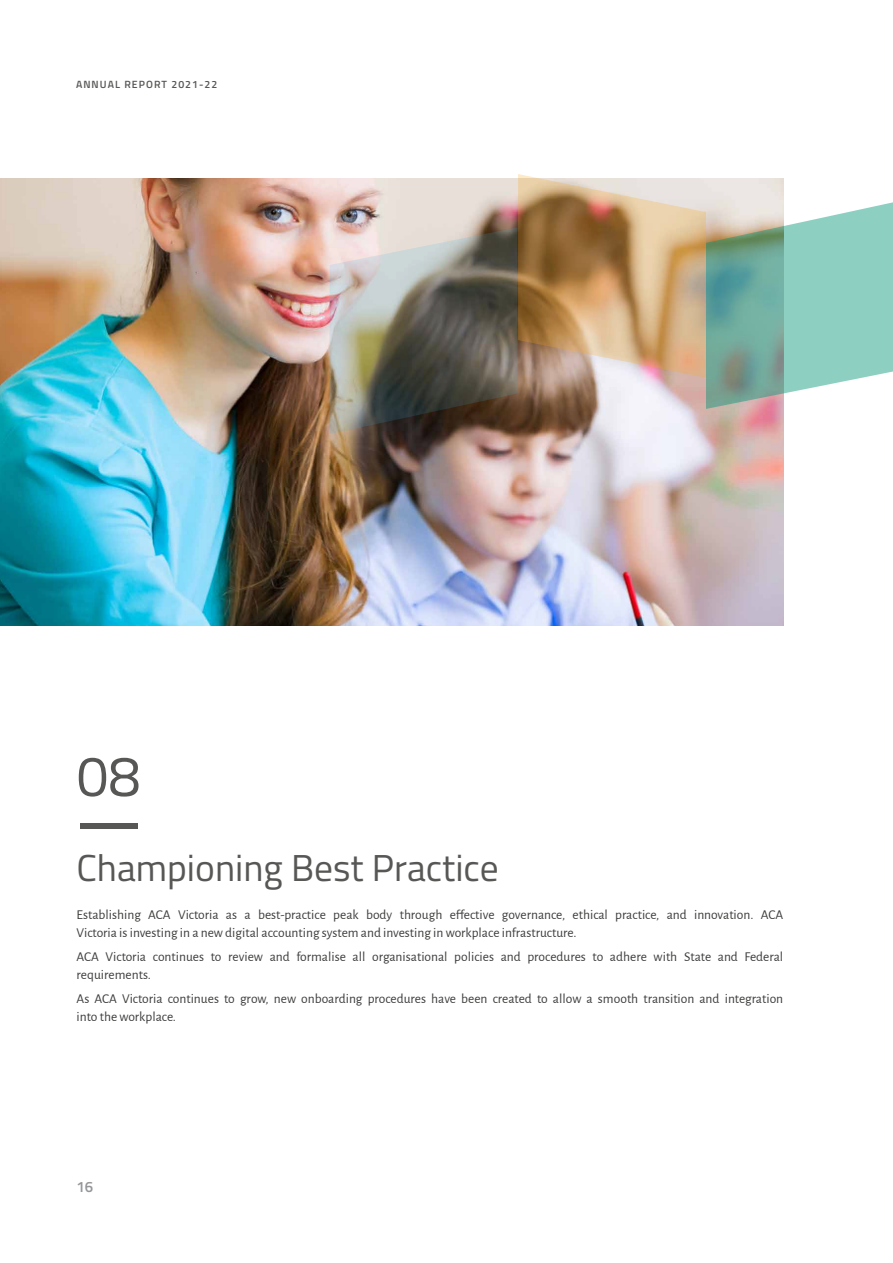
<style>
.page{position:relative;width:893px;height:1263px;background:#fff}
.page>*{position:absolute;margin:0;border:0;box-sizing:border-box;transform-origin:0 0}
.t1{font:57px "Titillium Web";color:#575756}
.t2{font:600 57px "Titillium Web";color:#575756}
.t3{font:37.5px "Titillium Web";color:#575756}
.t4{font:600 15px "Titillium Web";color:#949699}
.t5{font:13.5px/18px "Alegreya Sans";color:#3c3c3b}
.t6{font:600 10.5px "Titillium Web";letter-spacing:.1em;color:#575756}
</style>
<div class="page">
<img style="left:0;top:179px;width:783px;height:447px">
<img style="left:329px;top:174px;width:564px;height:260px">
<p class="t6" style="left:76px;top:77px;width:143px">ANNUAL REPORT 2021-22</p>
<h1 class="t1" style="left:77px;top:734px;width:65px">08</h1>
<h1 class="t2" style="left:77px;top:778px;width:65px">—</h1>
<h2 class="t3" style="left:77px;top:840px;width:424px">Championing Best Practice</h2>
<p class="t5" style="left:77px;top:905px;width:708px">Establishing ACA Victoria as a best-practice peak body through effective governance, ethical practice, and innovation. ACA<br>Victoria is investing in a new digital accounting system and investing in workplace infrastructure.</p>
<p class="t5" style="left:77px;top:947px;width:708px">ACA Victoria continues to review and formalise all organisational policies and procedures to adhere with State and Federal requirements.</p>
<p class="t5" style="left:77px;top:989px;width:708px">As ACA Victoria continues to grow, new onboarding procedures have been created to allow a smooth transition and integration into the workplace.</p>
<p class="t4" style="left:77px;top:1175px;width:18px">16</p>
</div>
